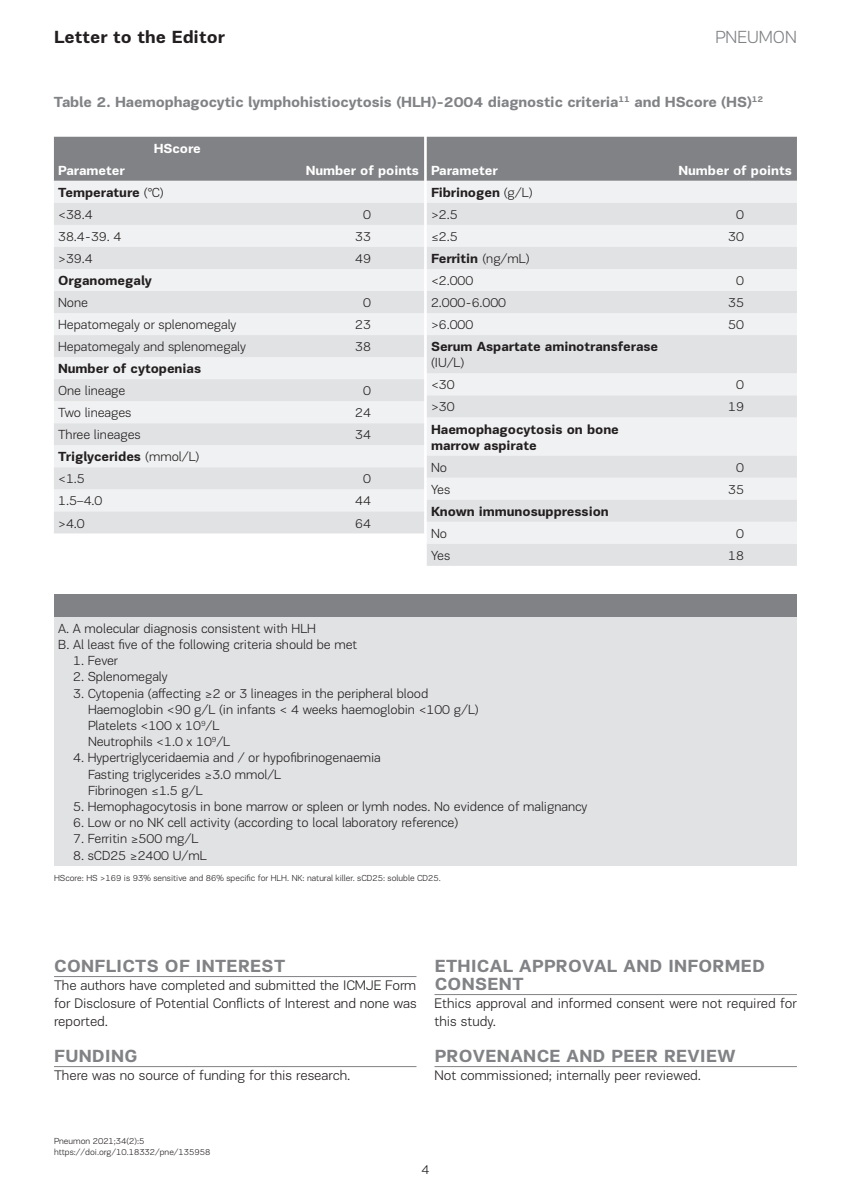
<style>
.page{position:relative;width:851px;height:1191px;background:#fff}
.page>*{position:absolute;margin:0;border:0;box-sizing:border-box;transform-origin:0 0}
.t1{font:700 18px/18px "PF Encore Sans Pro";letter-spacing:.02em;color:#808285}
.t2{font:700 18px "PF Encore Sans Pro";color:#231f20}
.t3{font:300 18px "PF Encore Sans Pro";color:#808285}
.t4{font:700 15px "PF Encore Sans Pro";letter-spacing:-.01em;color:#808285}
.t5{font:300 14.25px/18px "PF Encore Sans Pro";color:#231f20;text-align:justify}
.t6{font:300 13.5px/16.2px "PF Encore Sans Pro";letter-spacing:-.005em;color:#231f20}
.t7{font:700 13.5px/22px "PF Encore Sans Pro";letter-spacing:-.005em;color:#231f20}
.t8{font:700 13.5px "PF Encore Sans Pro";letter-spacing:-.005em;color:#fff}
.t9{font:300 9px/10.8px "PF Encore Sans Pro";color:#231f20}
.s1{font-weight:300}
.s2{font-weight:700}
</style>
<div class="page">
<hr style="left:54px;top:976px;width:362px;height:1px;background:#808285">
<hr style="left:54px;top:1066px;width:362px;height:1px;background:#808285">
<hr style="left:434px;top:994px;width:362px;height:1px;background:#808285">
<hr style="left:434px;top:1066px;width:362px;height:1px;background:#808285">
<div style="left:54px;top:594px;width:742px;height:22px;background:#808285"></div>
<div style="left:54px;top:616px;width:742px;height:249px;background:#e1e2e4"></div>
<div style="left:54px;top:181px;width:370px;height:22px;background:#f0f1f2"></div>
<svg style="left:54px;top:203px;width:370px;height:330px;fill:#e1e2e4"></svg>
<div style="left:54px;top:137px;width:742px;height:44px;background:#808285"></div>
<div style="left:427px;top:181px;width:369px;height:22px;background:#f0f1f2"></div>
<svg style="left:427px;top:203px;width:369px;height:363px;fill:#e1e2e4"></svg>
<h1 class="t2" style="left:54px;top:26px;width:172px">Letter to the Editor</h1>
<h1 class="t3" style="left:715px;top:27px;width:83px">PNEUMON</h1>
<p class="t4" style="left:54px;top:93px;width:710px">Table 2. Haemophagocytic lymphohistiocytosis (HLH)-2004 diagnostic criteria<sup>11</sup> and HScore (HS)<sup>12</sup></p>
<p class="t8" style="left:154px;top:140px;width:49px">HScore</p>
<p class="t8" style="left:58px;top:162px;width:68px">Parameter</p>
<p class="t8" style="left:305px;top:162px;width:115px">Number of points</p>
<p class="t7" style="left:58px;top:181px;width:107px">Temperature <span class="s1">(℃) &lt;38.4</span></p>
<p class="t6" style="left:363px;top:206px;width:9px">0</p>
<p class="t6" style="left:58px;top:228px;width:65px">38.4-39. 4</p>
<p class="t6" style="left:355px;top:228px;width:17px">33</p>
<p class="t6" style="left:58px;top:250px;width:36px">&gt;39.4</p>
<p class="t6" style="left:355px;top:250px;width:17px">49</p>
<p class="t7" style="left:58px;top:270px;width:95px">Organomegaly</p>
<p class="t6" style="left:58px;top:294px;width:31px">None</p>
<p class="t6" style="left:363px;top:294px;width:9px">0</p>
<p class="t6" style="left:58px;top:316px;width:180px">Hepatomegaly or splenomegaly</p>
<p class="t6" style="left:355px;top:316px;width:17px">23</p>
<p class="t6" style="left:58px;top:338px;width:189px">Hepatomegaly and splenomegaly</p>
<p class="t6" style="left:355px;top:338px;width:17px">38</p>
<p class="t7" style="left:58px;top:358px;width:144px">Number of cytopenias</p>
<p class="t6" style="left:58px;top:383px;width:69px">One lineage</p>
<p class="t6" style="left:363px;top:383px;width:9px">0</p>
<p class="t6" style="left:58px;top:405px;width:75px">Two lineages</p>
<p class="t6" style="left:355px;top:405px;width:17px">24</p>
<p class="t6" style="left:58px;top:427px;width:84px">Three lineages</p>
<p class="t6" style="left:355px;top:427px;width:17px">34</p>
<p class="t7" style="left:58px;top:446px;width:143px">Triglycerides <span class="s1">(mmol/L) &lt;1.5</span></p>
<p class="t6" style="left:363px;top:471px;width:9px">0</p>
<p class="t6" style="left:58px;top:493px;width:46px">1.5–4.0</p>
<p class="t6" style="left:355px;top:493px;width:17px">44</p>
<p class="t6" style="left:58px;top:515px;width:28px">&gt;4.0</p>
<p class="t6" style="left:355px;top:515px;width:17px">64</p>
<p class="t8" style="left:431px;top:162px;width:68px">Parameter</p>
<p class="t8" style="left:678px;top:162px;width:115px">Number of points</p>
<p class="t7" style="left:431px;top:181px;width:103px">Fibrinogen <span class="s1">(g/L) &gt;2.5</span></p>
<p class="t6" style="left:735px;top:206px;width:9px">0</p>
<p class="t6" style="left:431px;top:228px;width:28px">≤2.5</p>
<p class="t6" style="left:728px;top:228px;width:17px">30</p>
<p class="t6" style="left:431px;top:247px;width:100px;line-height:22px"><span class="s2">Ferritin</span> (ng/mL) &lt;2.000</p>
<p class="t6" style="left:735px;top:272px;width:9px">0</p>
<p class="t6" style="left:431px;top:294px;width:77px">2.000-6.000</p>
<p class="t6" style="left:728px;top:294px;width:17px">35</p>
<p class="t6" style="left:431px;top:316px;width:44px">&gt;6.000</p>
<p class="t6" style="left:728px;top:316px;width:17px">50</p>
<p class="t7" style="left:431px;top:336px;width:229px">Serum Aspartate aminotransferase</p>
<p class="t6" style="left:431px;top:352px;width:35px;line-height:22px">(IU/L) &lt;30</p>
<p class="t6" style="left:735px;top:377px;width:9px">0</p>
<p class="t6" style="left:431px;top:399px;width:25px">&gt;30</p>
<p class="t6" style="left:728px;top:399px;width:17px">19</p>
<p class="t7" style="left:431px;top:421px;width:189px;line-height:16.2px">Haemophagocytosis on bone marrow aspirate</p>
<p class="t6" style="left:431px;top:459px;width:18px">No</p>
<p class="t6" style="left:735px;top:459px;width:9px">0</p>
<p class="t6" style="left:431px;top:481px;width:21px">Yes</p>
<p class="t6" style="left:728px;top:481px;width:17px">35</p>
<p class="t7" style="left:431px;top:500px;width:179px">Known immunosuppression</p>
<p class="t6" style="left:431px;top:525px;width:18px">No</p>
<p class="t6" style="left:735px;top:525px;width:9px">0</p>
<p class="t6" style="left:431px;top:547px;width:21px">Yes</p>
<p class="t6" style="left:728px;top:547px;width:17px">18</p>
<p class="t6" style="left:58px;top:620px;width:300px">A. A molecular diagnosis consistent with HLH<br>B. Al least five of the following criteria should be met</p>
<p class="t6" style="left:73px;top:652px;width:46px">1. Fever</p>
<p class="t6" style="left:73px;top:669px;width:96px">2. Splenomegaly</p>
<p class="t6" style="left:88px;top:685px;width:392px;text-indent:-15px">3. Cytopenia (affecting ≥2 or 3 lineages in the peripheral blood Haemoglobin &lt;90 g/L (in infants &lt; 4 weeks haemoglobin &lt;100 g/L)<br>Platelets &lt;100 x 10<sup>9</sup>/L<br>Neutrophils &lt;1.0 x 10<sup>9</sup>/L</p>
<p class="t6" style="left:88px;top:750px;width:294px;text-indent:-15px">4. Hypertriglyceridaemia and / or hypofibrinogenaemia<br>Fasting triglycerides ≥3.0 mmol/L<br>Fibrinogen ≤1.5 g/L</p>
<p class="t6" style="left:73px;top:798px;width:515px">5. Hemophagocytosis in bone marrow or spleen or lymh nodes. No evidence of malignancy</p>
<p class="t6" style="left:73px;top:814px;width:386px">6. Low or no NK cell activity (according to local laboratory reference)</p>
<p class="t6" style="left:73px;top:831px;width:127px">7. Ferritin ≥500 mg/L</p>
<p class="t6" style="left:73px;top:847px;width:135px">8. sCD25 ≥2400 U/mL</p>
<p class="t9" style="left:54px;top:873px;width:388px">HScore: HS &gt;169 is 93% sensitive and 86% specific for HLH. NK: natural killer. sCD25: soluble CD25.</p>
<h1 class="t1" style="left:54px;top:957px;width:232px">CONFLICTS OF INTEREST</h1>
<p class="t5" style="left:54px;top:976px;width:364px">The authors have completed and submitted the ICMJE Form for Disclosure of Potential Conflicts of Interest and none was reported.</p>
<h1 class="t1" style="left:54px;top:1047px;width:85px">FUNDING</h1>
<p class="t5" style="left:54px;top:1066px;width:298px">There was no source of funding for this research.</p>
<h1 class="t1" style="left:434px;top:957px;width:332px">ETHICAL APPROVAL AND INFORMED<br>CONSENT</h1>
<p class="t5" style="left:434px;top:994px;width:364px">Ethics approval and informed consent were not required for this study.</p>
<h1 class="t1" style="left:434px;top:1047px;width:302px">PROVENANCE AND PEER REVIEW</h1>
<p class="t5" style="left:434px;top:1066px;width:268px">Not commissioned; internally peer reviewed.</p>
<p class="t9" style="left:54px;top:1135px;width:158px">Pneumon 2021;34(2):5 https://doi.org/10.18332/pne/135958</p>
<p class="t6" style="left:421px;top:1161px;width:9px">4</p>
</div>
